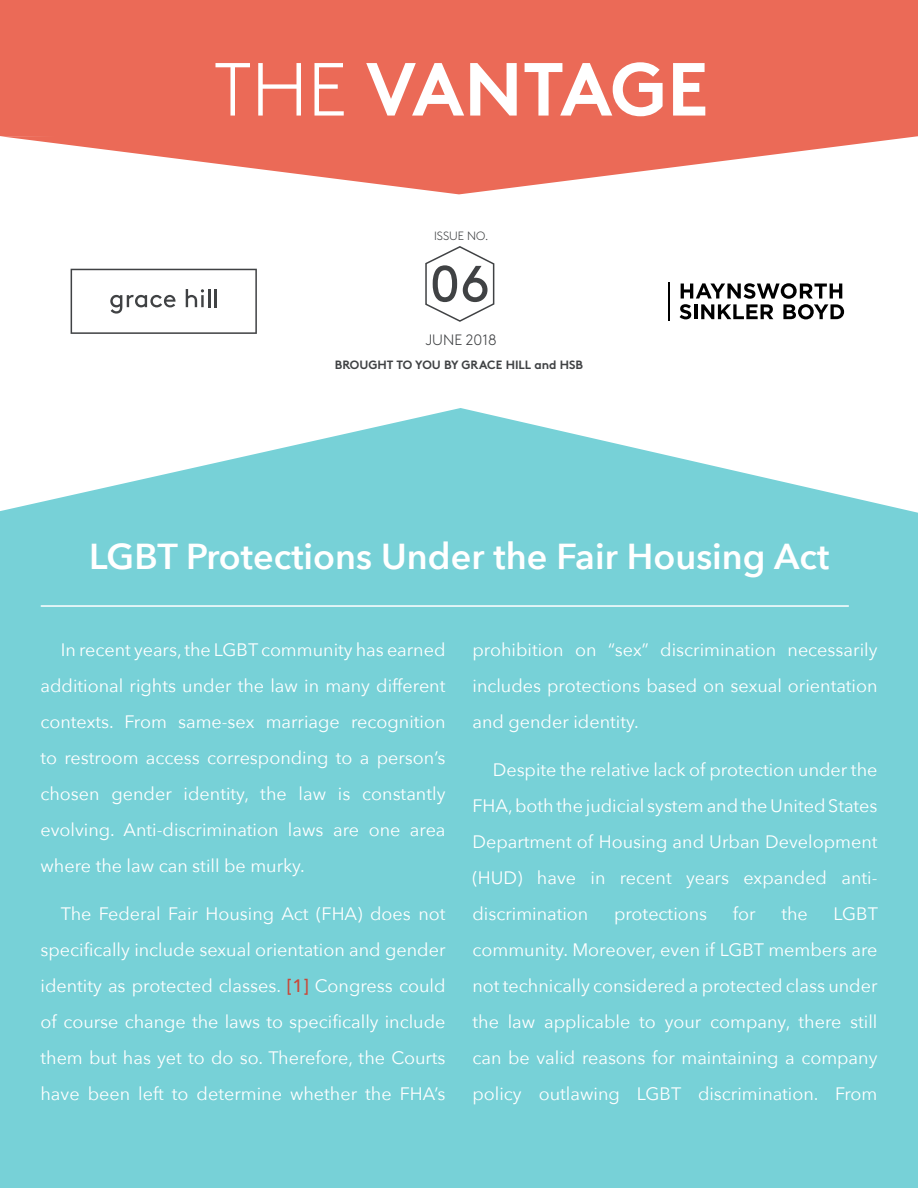
<style>
.page{position:relative;width:918px;height:1188px;background:#fff}
.page>*{position:absolute;margin:0;border:0;box-sizing:border-box;transform-origin:0 0}
.t1{font:700 75px "Brown";letter-spacing:-.015em;color:#fff}
.t2{font:51px "Brown";color:#404244}
.t3{font:600 36px "Avenir Next";color:#fff}
.t4{font:18px/36px "Avenir Next";color:#fff;text-align:justify}
.t5{font:300 15px "Brown";color:#404244}
.t6{font:700 12px "Brown";color:#404244}
.t7{font:300 12px "Brown";color:#404244}
.s1{font-weight:300}
.s2{font-weight:500;color:#c94838}
</style>
<div class="page">
<div style="left:0;top:408px;width:918px;height:780px;background:#77d1d7"></div>
<svg style="left:0;top:0;width:918px;height:194px;background:#ed7f6f"></svg>
<hr style="left:669px;top:282px;width:1px;height:39px;background:#000">
<svg style="left:680px;top:283px;width:164px;height:36px"></svg>
<hr style="left:41px;top:605px;width:807px;height:2px;background:#fff">
<svg style="left:425px;top:246px;width:70px;height:76px"></svg>
<svg style="left:71px;top:269px;width:186px;height:65px"></svg>
<h1 class="t1" style="left:214px;top:29px;width:496px"><span class="s1">THE</span> VANTAGE</h1>
<p class="t7" style="left:434px;top:227px;width:56px">ISSUE NO.</p>
<h2 class="t2" style="left:430px;top:245px;width:61px">06</h2>
<p class="t5" style="left:426px;top:329px;width:72px">JUNE 2018</p>
<p class="t6" style="left:335px;top:355px;width:250px">BROUGHT TO YOU BY GRACE HILL and HSB</p>
<h3 class="t3" style="left:89px;top:526px;width:742px">LGBT Protections Under the Fair Housing Act</h3>
<p class="t4" style="left:40px;top:631px;width:407px;text-indent:20px">In recent years, the LGBT community has earned additional rights under the law in many different contexts. From same-sex marriage recognition to restroom access corresponding to a person’s chosen gender identity, the law is constantly evolving. Anti-discrimination laws are one area where the law can still be murky.</p>
<p class="t4" style="left:40px;top:895px;width:407px;text-indent:20px">The Federal Fair Housing Act (FHA) does not specifically include sexual orientation and gender identity as protected classes. <span class="s2">[1]</span> Congress could of course change the laws to specifically include them but has yet to do so. Therefore, the Courts have been left to determine whether the FHA’s</p>
<p class="t4" style="left:472px;top:631px;width:407px">prohibition on “sex” discrimination necessarily includes protections based on sexual orientation and gender identity.</p>
<p class="t4" style="left:472px;top:751px;width:407px;text-indent:20px">Despite the relative lack of protection under the FHA, both the judicial system and the United States Department of Housing and Urban Development (HUD) have in recent years expanded anti&shy;discrimination</p>
<p class="t4" style="left:614px;top:895px;width:95px">protections</p>
<p class="t4" style="left:733px;top:895px;width:24px">for</p>
<p class="t4" style="left:781px;top:895px;width:28px">the</p>
<p class="t4" style="left:472px;top:895px;width:407px;text-indent:361px">LGBT community. Moreover, even if LGBT members are not technically considered a protected class under the law applicable to your company, there still can be valid reasons for maintaining a company policy outlawing LGBT discrimination. From</p>
</div>
